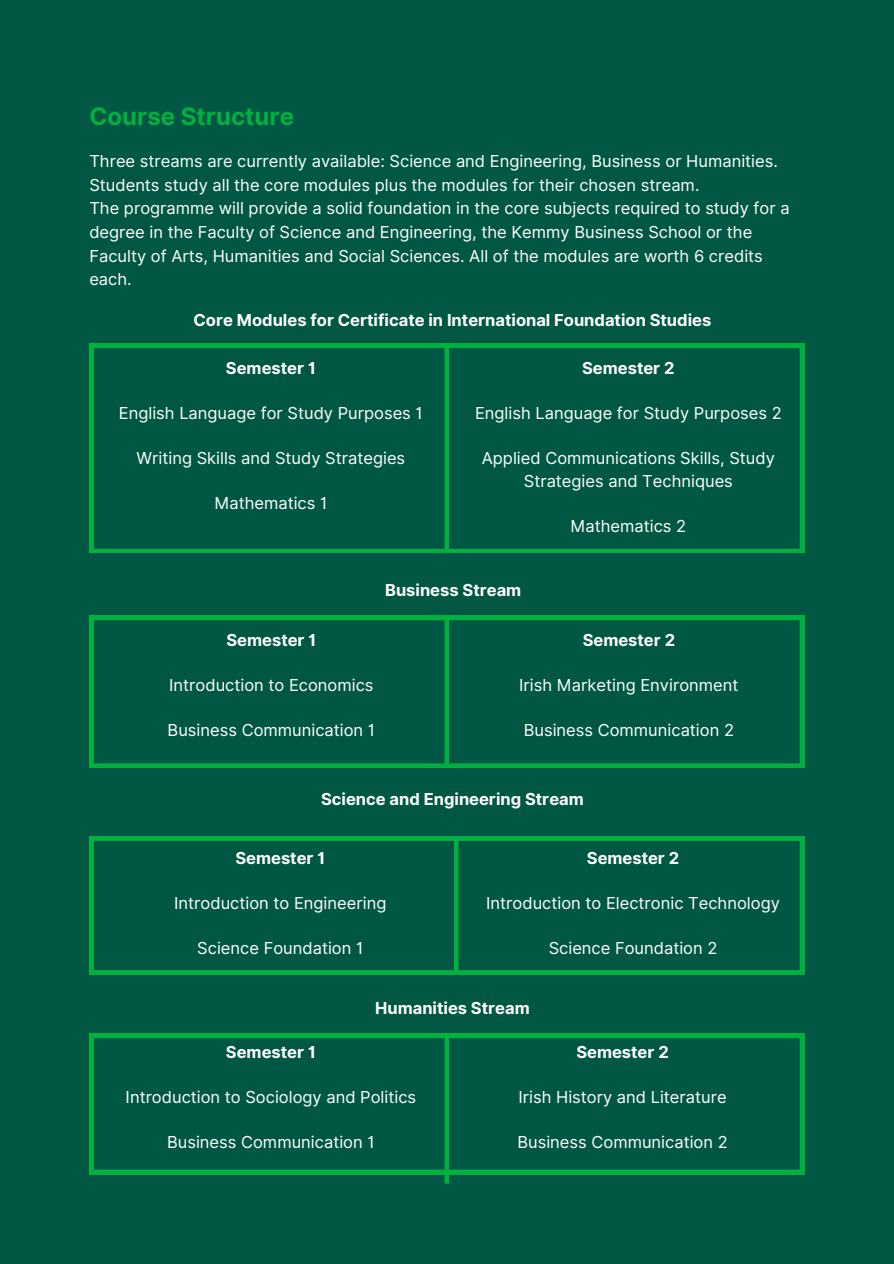
<style>
.page{position:relative;width:894px;height:1264px;background:#fff}
.page>*{position:absolute;margin:0;border:0;box-sizing:border-box;transform-origin:0 0}
.t1{font:700 24px "Inter";color:#00b140}
.t2{font:16.5px/23.7px "Inter";color:#fff}
.t3{font:700 16.5px "Inter";color:#fff}
</style>
<div class="page">
<div style="left:0;top:0;width:893px;height:1263px;background:#005844"></div>
<svg style="left:89px;top:343px;width:715px;height:210px"></svg>
<div style="left:444px;top:343px;width:5px;height:206px;background:#00b140"></div>
<svg style="left:89px;top:615px;width:715px;height:152px"></svg>
<div style="left:444px;top:615px;width:5px;height:150px;background:#00b140"></div>
<svg style="left:89px;top:836px;width:715px;height:138px"></svg>
<hr style="left:454px;top:836px;width:4px;height:138px;background:#00b140">
<svg style="left:89px;top:1033px;width:715px;height:141px"></svg>
<div style="left:444px;top:1033px;width:5px;height:150px;background:#00b140"></div>
<h1 class="t1" style="left:89px;top:102px;width:206px">Course Structure</h1>
<p class="t2" style="left:89px;top:149px;width:690px">Three streams are currently available: Science and Engineering, Business or Humanities.</p>
<p class="t2" style="left:89px;top:173px;width:611px">Students study all the core modules plus the modules for their chosen stream.</p>
<p class="t2" style="left:89px;top:196px;width:701px">The programme will provide a solid foundation in the core subjects required to study for a degree in the Faculty of Science and Engineering, the Kemmy Business School or the Faculty of Arts, Humanities and Social Sciences. All of the modules are worth 6 credits each.</p>
<h2 class="t3" style="left:193px;top:310px;width:519px">Core Modules for Certificate in International Foundation Studies</h2>
<p class="t3" style="left:226px;top:358px;width:91px">Semester 1</p>
<h2 class="t2" style="left:119px;top:401px;width:305px">English Language for Study Purposes 1</h2>
<p class="t2" style="left:136px;top:446px;width:270px">Writing Skills and Study Strategies</p>
<p class="t2" style="left:214px;top:491px;width:114px">Mathematics 1</p>
<p class="t3" style="left:582px;top:358px;width:94px">Semester 2</p>
<h2 class="t2" style="left:475px;top:401px;width:308px">English Language for Study Purposes 2</h2>
<p class="t2" style="left:481px;top:447px;width:294px;line-height:22.5px;text-align:center">Applied Communications Skills, Study<br>Strategies and Techniques</p>
<p class="t2" style="left:570px;top:514px;width:117px">Mathematics 2</p>
<h2 class="t3" style="left:385px;top:579px;width:138px">Business Stream</h2>
<p class="t3" style="left:226px;top:630px;width:91px">Semester 1</p>
<h2 class="t2" style="left:169px;top:673px;width:206px">Introduction to Economics</h2>
<p class="t2" style="left:168px;top:718px;width:209px">Business Communication 1</p>
<h2 class="t3" style="left:582px;top:630px;width:94px">Semester 2</h2>
<p class="t2" style="left:519px;top:673px;width:221px">Irish Marketing Environment</p>
<p class="t2" style="left:523px;top:718px;width:212px">Business Communication 2</p>
<p class="t3" style="left:321px;top:788px;width:264px">Science and Engineering Stream</p>
<p class="t3" style="left:235px;top:848px;width:91px">Semester 1</p>
<h2 class="t2" style="left:174px;top:891px;width:213px">Introduction to Engineering</h2>
<p class="t2" style="left:197px;top:936px;width:167px">Science Foundation 1</p>
<p class="t3" style="left:586px;top:848px;width:94px">Semester 2</p>
<p class="t2" style="left:486px;top:891px;width:295px">Introduction to Electronic Technology</p>
<h2 class="t2" style="left:548px;top:936px;width:170px">Science Foundation 2</h2>
<p class="t3" style="left:375px;top:997px;width:156px">Humanities Stream</p>
<h2 class="t3" style="left:226px;top:1042px;width:91px">Semester 1</h2>
<h2 class="t2" style="left:126px;top:1085px;width:292px">Introduction to Sociology and Politics</h2>
<p class="t2" style="left:167px;top:1130px;width:209px">Business Communication 1</p>
<h2 class="t3" style="left:576px;top:1042px;width:94px">Semester 2</h2>
<p class="t2" style="left:518px;top:1085px;width:210px">Irish History and Literature</p>
<p class="t2" style="left:517px;top:1130px;width:212px">Business Communication 2</p>
</div>
